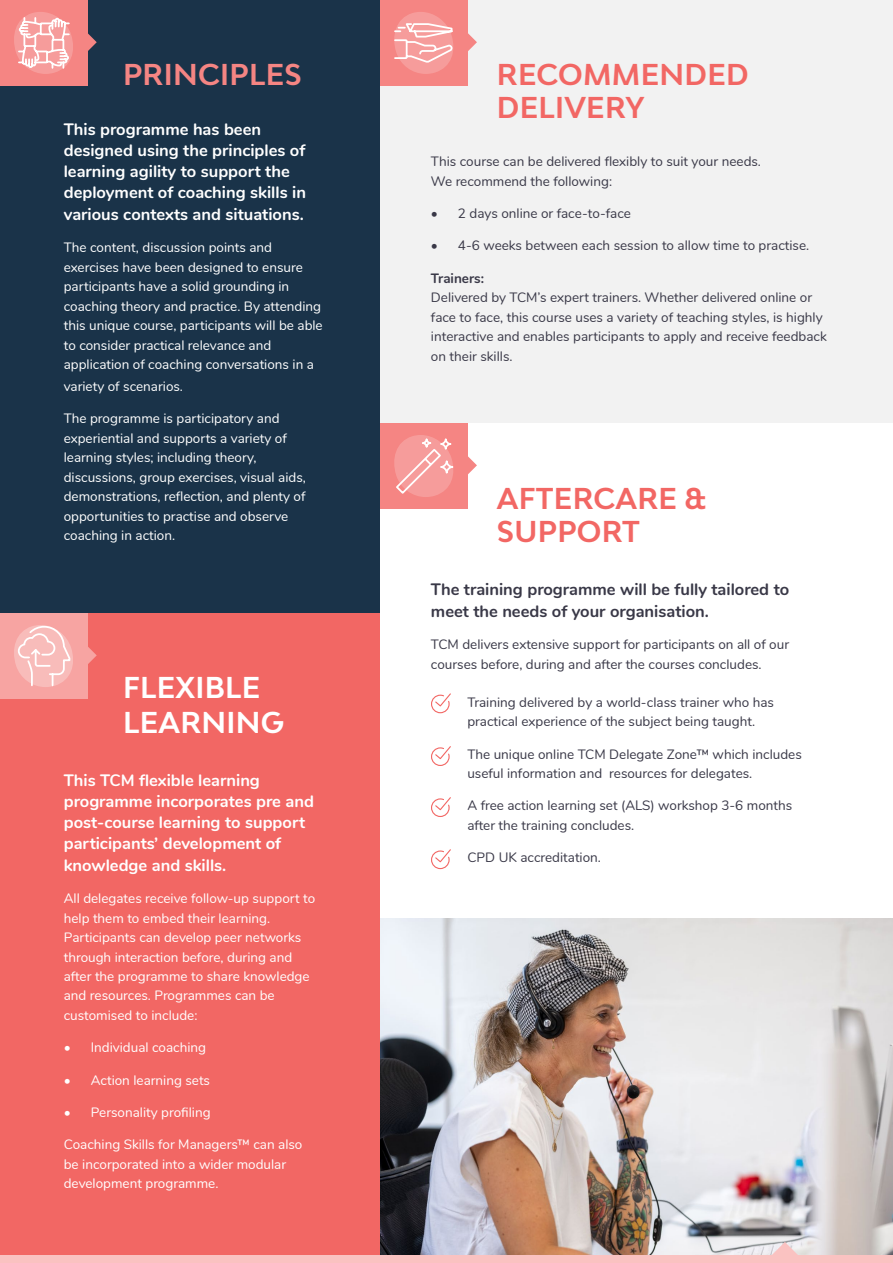
<style>
.page{position:relative;width:893px;height:1263px;background:#fff}
.page>*{position:absolute;margin:0;border:0;box-sizing:border-box;transform-origin:0 0}
.t1{font:700 28.5px/33px "Bw Modelica";letter-spacing:.01em;color:#f26764}
.t2{font:700 28.5px/34.5px "Bw Modelica";letter-spacing:.01em;color:#fff}
.t3{font:700 28.5px "Bw Modelica";letter-spacing:.01em;color:#f58583}
.t4{font:700 16.5px/21.1px "Nunito";color:#fff}
.t5{font:700 16.5px/21.6px "Nunito";color:#393847}
.t6{font:13.5px/19.5px "Nunito";color:#fff}
.t7{font:13.5px/19.5px "Nunito";color:#393847}
.t8{font:700 13.5px "Nunito";color:#393847}
</style>
<div class="page">
<div style="left:0;top:0;width:380px;height:613px;background:#1a3349"></div>
<div style="left:0;top:0;width:87px;height:86px;background:#f58583"></div>
<svg style="left:87px;top:32px;width:10px;height:21px"></svg>
<svg style="left:14px;top:12px;width:59px;height:62px"></svg>
<div style="left:380px;top:0;width:513px;height:423px;background:#f2f2f2"></div>
<div style="left:380px;top:0;width:87px;height:86px;background:#f58583"></div>
<svg style="left:467px;top:32px;width:10px;height:21px"></svg>
<svg style="left:394px;top:12px;width:59px;height:62px"></svg>
<div style="left:0;top:613px;width:380px;height:642px;background:#f26764"></div>
<div style="left:0;top:613px;width:87px;height:86px;background:#f7a4a2"></div>
<svg style="left:87px;top:645px;width:10px;height:21px"></svg>
<div style="left:380px;top:423px;width:87px;height:86px;background:#f58583"></div>
<svg style="left:467px;top:455px;width:10px;height:21px"></svg>
<svg style="left:431px;top:693px;width:20px;height:21px"></svg>
<svg style="left:431px;top:746px;width:20px;height:20px"></svg>
<svg style="left:431px;top:797px;width:20px;height:20px"></svg>
<svg style="left:431px;top:849px;width:20px;height:21px"></svg>
<img style="left:380px;top:918px;width:513px;height:337px">
<div style="left:0;top:1255px;width:893px;height:8px;background:#fac2c1"></div>
<svg style="left:768px;top:1242px;width:34px;height:13px"></svg>
<svg style="left:394px;top:435px;width:60px;height:62px"></svg>
<svg style="left:14px;top:625px;width:59px;height:62px"></svg>
<h1 class="t3" style="left:123px;top:56px;width:180px">PRINCIPLES</h1>
<p class="t4" style="left:64px;top:118px;width:244px">This programme has been designed using the principles of learning agility to support the deployment of coaching skills in various contexts and situations.</p>
<p class="t6" style="left:64px;top:237px;width:260px">The content, discussion points and exercises have been designed to ensure participants have a solid grounding in coaching theory and practice. By attending this unique course, participants will be able to consider practical relevance and application of coaching conversations in a</p>
<p class="t6" style="left:64px;top:376px;width:121px">variety of scenarios.</p>
<p class="t6" style="left:64px;top:408px;width:244px">The programme is participatory and experiential and supports a variety of learning styles; including theory, discussions, group exercises, visual aids, demonstrations, reflection, and plenty of opportunities to practise and observe coaching in action.</p>
<h1 class="t2" style="left:123px;top:670px;width:162px">FLEXIBLE<br>LEARNING</h1>
<p class="t4" style="left:64px;top:769px;width:252px">This TCM flexible learning programme incorporates pre and post-course learning to support participants’ development of knowledge and skills.</p>
<p class="t6" style="left:64px;top:888px;width:253px">All delegates receive follow-up support to help them to embed their learning.<br>Participants can develop peer networks through interaction before, during and after the programme to share knowledge and resources. Programmes can be customised to include:</p>
<p class="t6" style="left:64px;top:1037px;width:144px">• Individual coaching</p>
<p class="t6" style="left:64px;top:1069px;width:148px">• Action learning sets</p>
<p class="t6" style="left:64px;top:1101px;width:148px">• Personality profiling</p>
<p class="t6" style="left:64px;top:1134px;width:240px">Coaching Skills for Managers™ can also be incorporated into a wider modular development programme.</p>
<h1 class="t1" style="left:497px;top:58px;width:253px">RECOMMENDED<br>DELIVERY</h1>
<p class="t7" style="left:431px;top:151px;width:332px">This course can be delivered flexibly to suit your needs.<br>We recommend the following:</p>
<p class="t7" style="left:431px;top:203px;width:201px">• 2 days online or face-to-face</p>
<p class="t7" style="left:431px;top:235px;width:380px">• 4-6 weeks between each session to allow time to practise.</p>
<p class="t8" style="left:431px;top:268px;width:55px">Trainers:</p>
<p class="t7" style="left:431px;top:287px;width:397px">Delivered by TCM’s expert trainers. Whether delivered online or face to face, this course uses a variety of teaching styles, is highly interactive and enables participants to apply and receive feedback on their skills.</p>
<h1 class="t1" style="left:497px;top:481px;width:211px">AFTERCARE &amp;<br>SUPPORT</h1>
<p class="t5" style="left:431px;top:578px;width:360px">The training programme will be fully tailored to meet the needs of your organisation.</p>
<p class="t7" style="left:431px;top:634px;width:360px">TCM delivers extensive support for participants on all of our courses before, during and after the courses concludes.</p>
<p class="t7" style="left:467px;top:692px;width:308px">Training delivered by a world-class trainer who has practical experience of the subject being taught.</p>
<p class="t7" style="left:467px;top:743px;width:336px">The unique online TCM Delegate Zone™️ which includes useful information and resources for delegates.</p>
<p class="t7" style="left:467px;top:795px;width:326px">A free action learning set (ALS) workshop 3-6 months after the training concludes.</p>
<p class="t7" style="left:467px;top:847px;width:135px">CPD UK accreditation.</p>
</div>
